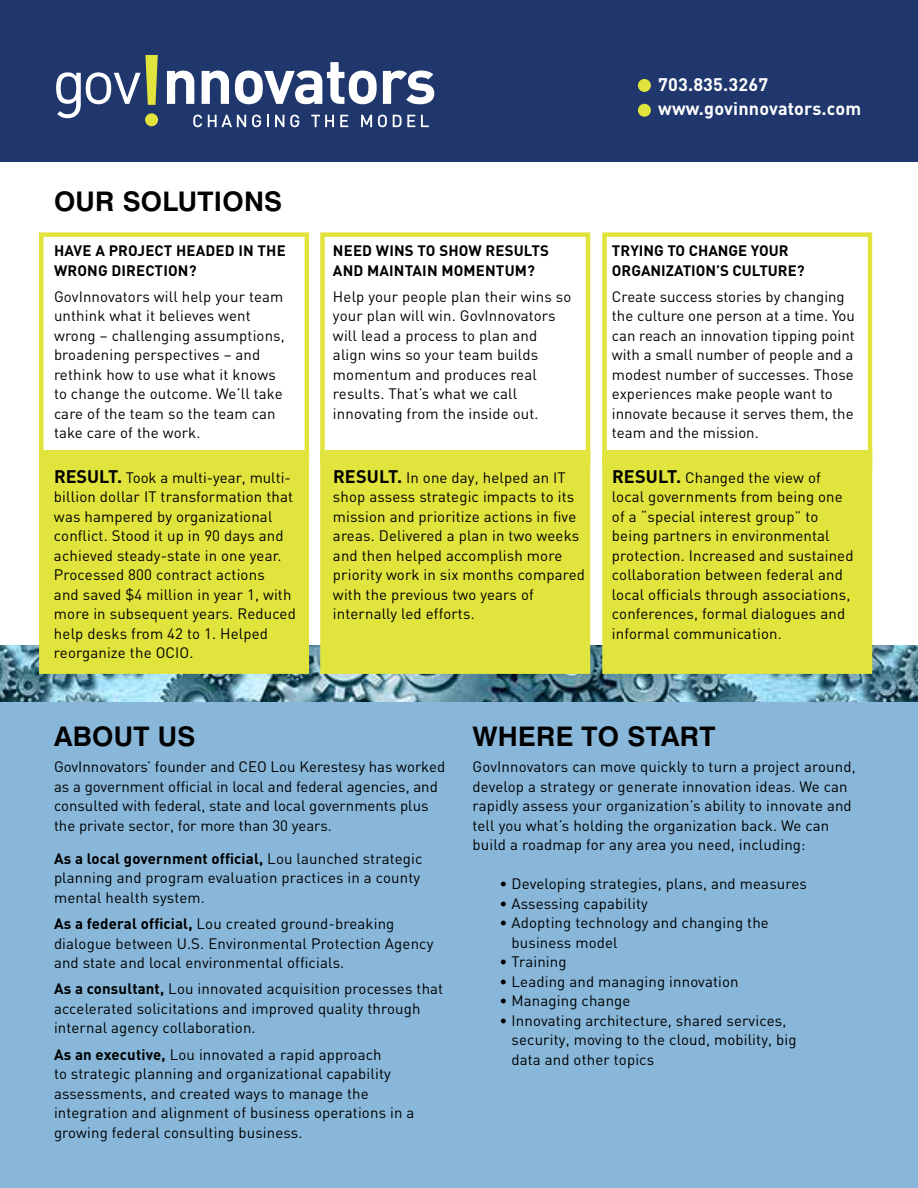
<style>
.page{position:relative;width:918px;height:1188px;background:#fff}
.page>*{position:absolute;margin:0;border:0;box-sizing:border-box;transform-origin:0 0}
.t1{font:700 27px "Swiss 721 BT";letter-spacing:.01em;color:#000}
.t2{font:700 18px/24px "DIN";letter-spacing:.01em;color:#fff}
.t3{font:15px/19.5px "DIN";letter-spacing:.01em;color:#000}
.t4{font:700 15px/19.5px "DIN";letter-spacing:.01em;color:#000}
.s1{font-weight:700;font-size:18px}
.s2{font-weight:700}
</style>
<div class="page">
<img style="left:0;top:646px;width:918px;height:56px">
<div style="left:602px;top:232px;width:270px;height:234px;border:4px solid #e1e43c"></div>
<div style="left:39px;top:232px;width:270px;height:234px;border:4px solid #e1e43c"></div>
<div style="left:320px;top:232px;width:270px;height:234px;border:4px solid #e1e43c"></div>
<div style="left:602px;top:450px;width:270px;height:224px;background:#e1e43c"></div>
<div style="left:39px;top:450px;width:270px;height:224px;background:#e1e43c"></div>
<div style="left:320px;top:450px;width:270px;height:224px;background:#e1e43c"></div>
<div style="left:0;top:702px;width:918px;height:486px;background:#88b7da"></div>
<div style="left:0;top:0;width:918px;height:162px;background:#1f376c"></div>
<svg style="left:167px;top:71px;width:27px;height:33px"></svg>
<svg style="left:202px;top:71px;width:27px;height:33px"></svg>
<svg style="left:235px;top:62px;width:142px;height:42px"></svg>
<svg style="left:383px;top:71px;width:51px;height:33px"></svg>
<svg style="left:56px;top:55px;width:102px;height:71px"></svg>
<svg style="left:193px;top:115px;width:9px;height:12px"></svg>
<svg style="left:208px;top:115px;width:38px;height:12px"></svg>
<svg style="left:252px;top:115px;width:9px;height:12px"></svg>
<svg style="left:267px;top:115px;width:2px;height:12px"></svg>
<svg style="left:275px;top:115px;width:9px;height:12px"></svg>
<svg style="left:290px;top:115px;width:9px;height:12px"></svg>
<svg style="left:311px;top:115px;width:23px;height:12px"></svg>
<svg style="left:340px;top:115px;width:8px;height:12px"></svg>
<svg style="left:361px;top:115px;width:11px;height:12px"></svg>
<svg style="left:378px;top:115px;width:9px;height:12px"></svg>
<svg style="left:393px;top:115px;width:22px;height:12px"></svg>
<svg style="left:421px;top:115px;width:8px;height:12px"></svg>
<div style="left:638px;top:79px;width:13px;height:13px;background:#e1e43c;border-radius:50%"></div>
<div style="left:638px;top:104px;width:13px;height:13px;background:#e1e43c;border-radius:50%"></div>
<h1 class="t1" style="left:54px;top:185px;width:230px">OUR SOLUTIONS</h1>
<p class="t4" style="left:54px;top:240px;width:233px">HAVE A PROJECT HEADED IN THE<br>WRONG DIRECTION?</p>
<p class="t3" style="left:54px;top:287px;width:232px">GovInnovators will help your team unthink what it believes went wrong – challenging assumptions, broadening perspectives – and rethink how to use what it knows to change the outcome. We’ll take care of the team so the team can take care of the work.</p>
<p class="t3" style="left:54px;top:467px;width:243px"><span class="s1">RESULT.</span> Took a multi-year, multi&shy;billion dollar IT transformation that was hampered by organizational conflict. Stood it up in 90 days and achieved steady-state in one year.<br>Processed 800 contract actions<br>and saved $4 million in year 1, with more in subsequent years. Reduced help desks from 42 to 1. Helped reorganize the OCIO.</p>
<p class="t2" style="left:658px;top:72px;width:205px">703.835.3267 www.govinnovators.com</p>
<p class="t4" style="left:333px;top:240px;width:218px">NEED WINS TO SHOW RESULTS<br>AND MAINTAIN MOMENTUM?</p>
<p class="t3" style="left:333px;top:287px;width:240px">Help your people plan their wins so your plan will win. GovInnovators will lead a process to plan and align wins so your team builds momentum and produces real results. That’s what we call innovating from the inside out.</p>
<p class="t3" style="left:333px;top:467px;width:254px"><span class="s1">RESULT.</span> In one day, helped an IT shop assess strategic impacts to its mission and prioritize actions in five areas. Delivered a plan in two weeks and then helped accomplish more priority work in six months compared with the previous two years of internally led efforts.</p>
<p class="t4" style="left:612px;top:240px;width:194px">TRYING TO CHANGE YOUR<br>ORGANIZATION’S CULTURE?</p>
<p class="t3" style="left:612px;top:287px;width:244px">Create success stories by changing the culture one person at a time. You can reach an innovation tipping point with a small number of people and a modest number of successes. Those experiences make people want to innovate because it serves them, the team and the mission.</p>
<p class="t3" style="left:612px;top:467px;width:243px"><span class="s1">RESULT.</span> Changed the view of local governments from being one of a “special interest group” to being partners in environmental protection. Increased and sustained collaboration between federal and local officials through associations, conferences, formal dialogues and informal communication.</p>
<h1 class="t1" style="left:54px;top:720px;width:143px">ABOUT US</h1>
<p class="t3" style="left:54px;top:757px;width:393px">GovInnovators’ founder and CEO Lou Kerestesy has worked as a government official in local and federal agencies, and consulted with federal, state and local governments plus the private sector, for more than 30 years.</p>
<p class="t3" style="left:54px;top:848px;width:370px"><span class="s2">As a local government official,</span> Lou launched strategic planning and program evaluation practices in a county mental health system.</p>
<p class="t3" style="left:54px;top:914px;width:381px"><span class="s2">As a federal official,</span> Lou created ground-breaking dialogue between U.S. Environmental Protection Agency and state and local environmental officials.</p>
<p class="t3" style="left:54px;top:979px;width:391px"><span class="s2">As a consultant,</span> Lou innovated acquisition processes that accelerated solicitations and improved quality through internal agency collaboration.</p>
<p class="t3" style="left:54px;top:1044px;width:362px"><span class="s2">As an executive,</span> Lou innovated a rapid approach<br>to strategic planning and organizational capability assessments, and created ways to manage the integration and alignment of business operations in a growing federal consulting business.</p>
<h1 class="t1" style="left:472px;top:720px;width:244px">WHERE TO START</h1>
<p class="t3" style="left:472px;top:757px;width:385px">GovInnovators can move quickly to turn a project around, develop a strategy or generate innovation ideas. We can rapidly assess your organization’s ability to innovate and tell you what’s holding the organization back. We can build a roadmap for any area you need, including:</p>
<p class="t3" style="left:500px;top:874px;width:309px">• Developing strategies, plans, and measures</p>
<p class="t3" style="left:500px;top:893px;width:150px">• Assessing capability</p>
<p class="t3" style="left:512px;top:913px;width:259px;text-indent:-12px">• Adopting technology and changing the business model</p>
<p class="t3" style="left:500px;top:952px;width:69px">• Training</p>
<p class="t3" style="left:500px;top:971px;width:241px">• Leading and managing innovation</p>
<p class="t3" style="left:500px;top:991px;width:133px">• Managing change</p>
<p class="t3" style="left:512px;top:1010px;width:287px;text-indent:-12px">• Innovating architecture, shared services, security, moving to the cloud, mobility, big data and other topics</p>
</div>
